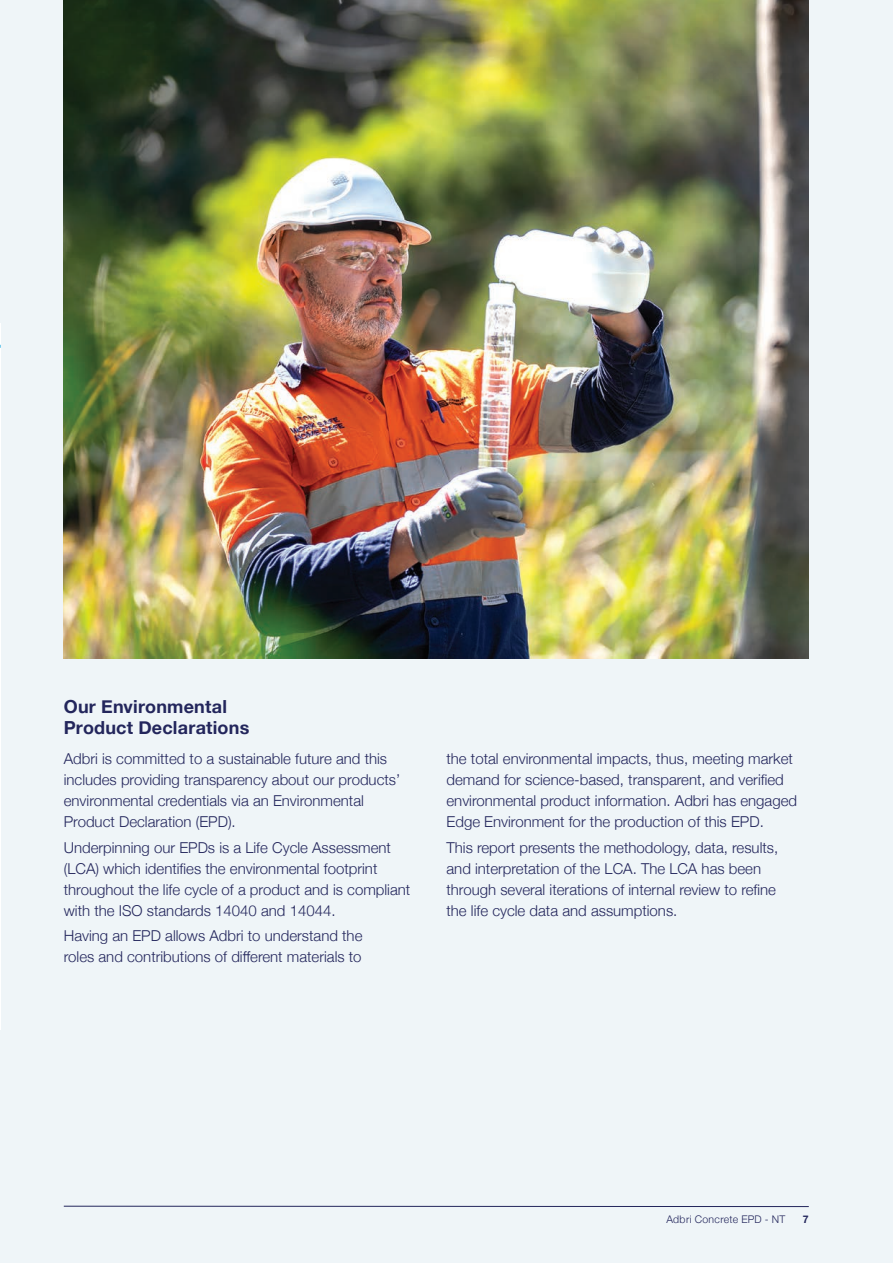
<style>
.page{position:relative;width:893px;height:1263px;background:#eff5f8}
.page>*{position:absolute;margin:0;border:0;box-sizing:border-box;transform-origin:0 0}
.t1{font:700 18px/21px "Helvetica Neue";letter-spacing:.01em;color:#23265c}
.t2{font:300 15px/21px "Helvetica Neue";color:#23265c}
.t3{font:300 10.5px "Helvetica Neue";letter-spacing:.03em;color:#23265c}
.t4{font:700 10.5px "Helvetica Neue";color:#23265c}
</style>
<div class="page">
<hr style="left:64px;top:1206px;width:745px;height:1px;background:#23265c">
<hr style="left:0;top:323px;width:1px;height:706px;background:#fff">
<img style="left:64px;top:0;width:745px;height:658px">
<p class="t1" style="left:64px;top:696px;width:187px">Our Environmental<br>Product Declarations</p>
<p class="t2" style="left:64px;top:747px;width:338px">Adbri is committed to a sustainable future and this includes providing transparency about our products’ environmental credentials via an Environmental Product Declaration (EPD).</p>
<p class="t2" style="left:64px;top:835px;width:348px">Underpinning our EPDs is a Life Cycle Assessment (LCA) which identifies the environmental footprint throughout the life cycle of a product and is compliant with the ISO standards 14040 and 14044.</p>
<p class="t2" style="left:64px;top:924px;width:300px">Having an EPD allows Adbri to understand the roles and contributions of different materials to</p>
<p class="t2" style="left:446px;top:747px;width:352px">the total environmental impacts, thus, meeting market demand for science-based, transparent, and verified environmental product information. Adbri has engaged Edge Environment for the production of this EPD.</p>
<p class="t2" style="left:446px;top:835px;width:333px">This report presents the methodology, data, results, and interpretation of the LCA. The LCA has been through several iterations of internal review to refine the life cycle data and assumptions.</p>
<p class="t3" style="left:666px;top:1211px;width:120px">Adbri Concrete EPD - NT</p>
<p class="t4" style="left:803px;top:1211px;width:7px">7</p>
</div>
